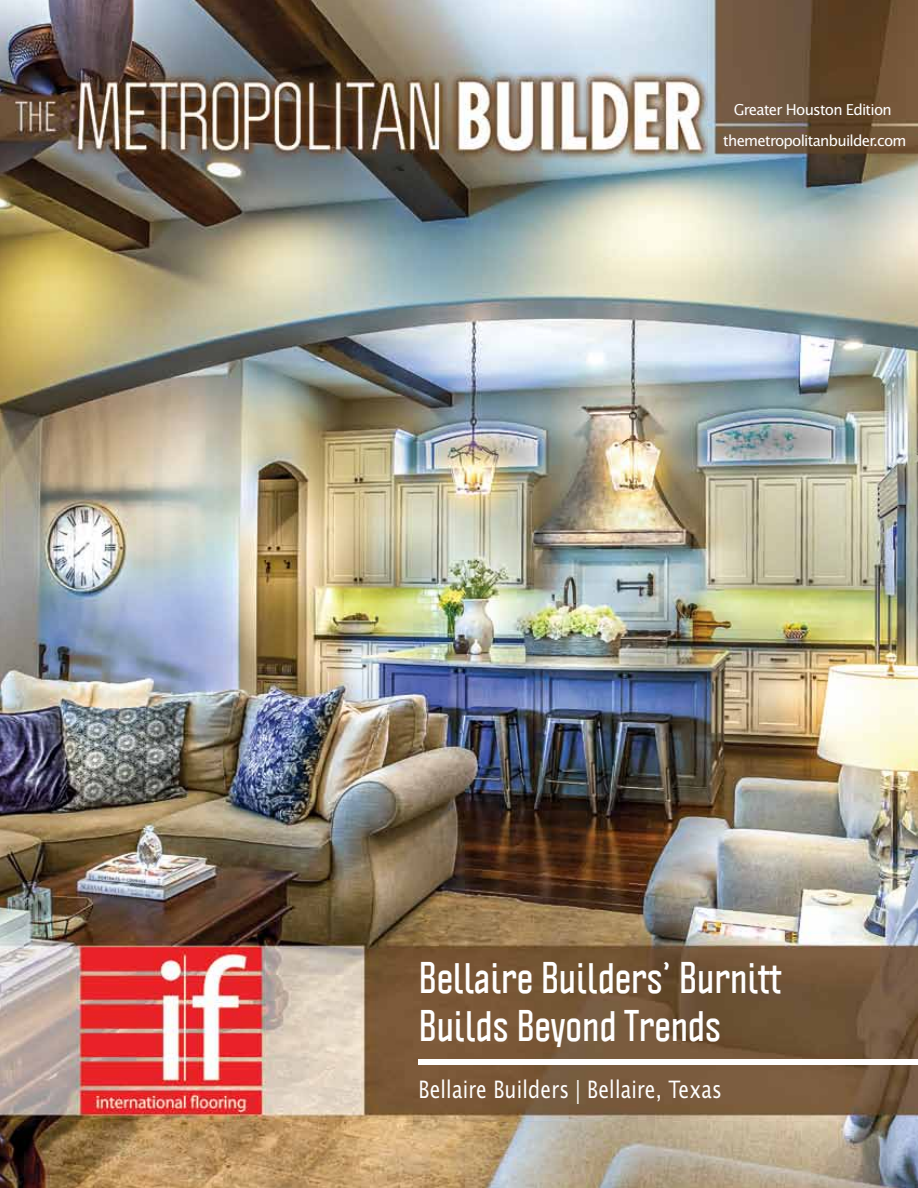
<style>
.page{position:relative;width:918px;height:1188px;background:#fff}
.page>*{position:absolute;margin:0;border:0;box-sizing:border-box;transform-origin:0 0}
.t1{font:700 39px/48px "Politica";color:#fff}
.t2{font:24px "Lucida Sans";letter-spacing:.01em;color:#fff;scale:.8 1}
.t3{font:15px "Lucida Sans";letter-spacing:-.05em;color:#fff}
</style>
<div class="page">
<img style="left:0;top:0;width:918px;height:1188px">
<div style="left:418px;top:1059px;width:500px;height:5px;background:#fff"></div>
<p class="t3" style="left:734px;top:101px;width:160px">Greater Houston Edition</p>
<p class="t3" style="left:723px;top:132px;width:185px">themetropolitanbuilder.com</p>
<h1 class="t1" style="left:418px;top:954px;width:364px">Bellaire Builders’ Burnitt<br>Builds Beyond Trends</h1>
<h2 class="t2" style="left:418px;top:1076px;width:381px">Bellaire Builders | Bellaire, Texas</h2>
</div>
